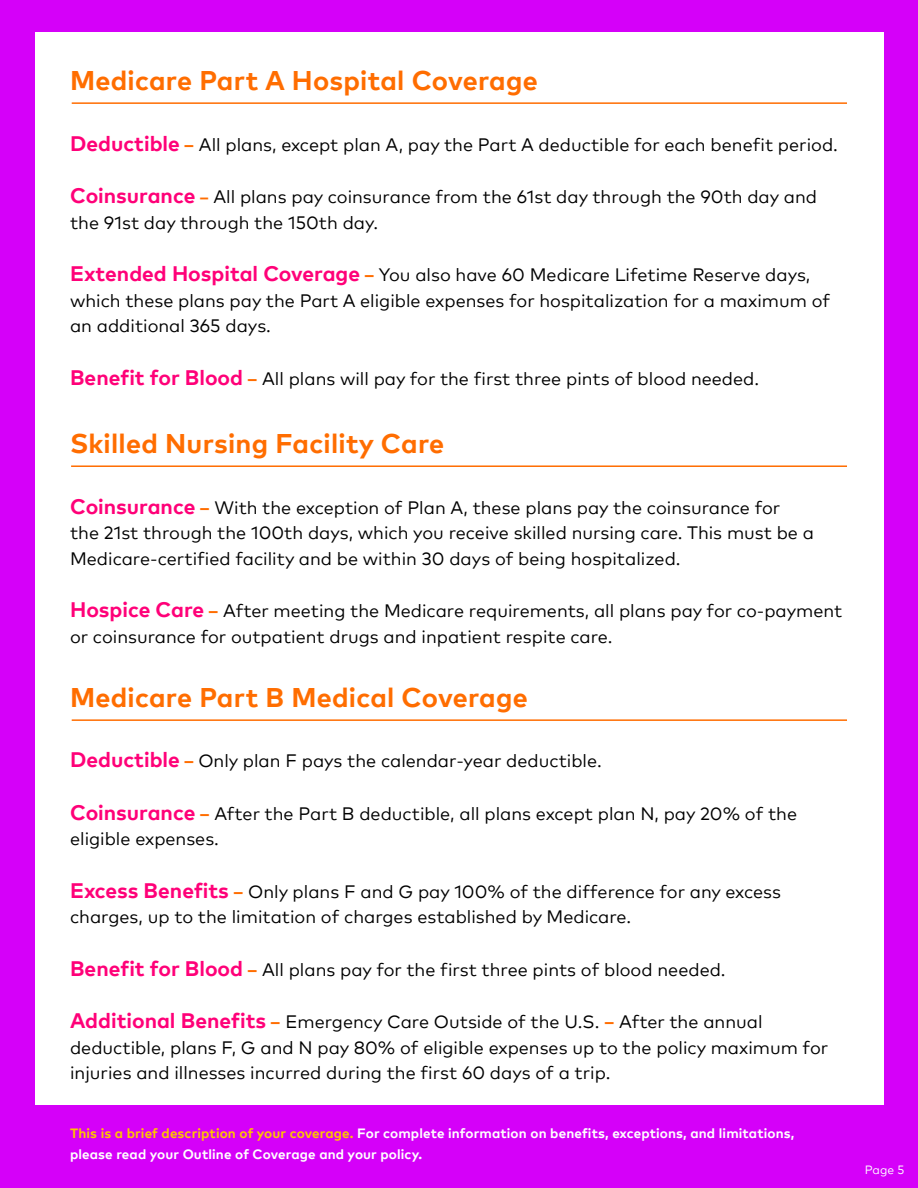
<style>
.page{position:relative;width:918px;height:1188px;background:#d500f9}
.page>*{position:absolute;margin:0;border:0;box-sizing:border-box;transform-origin:0 0}
.t1{font:700 27px "Mark Pro";letter-spacing:.01em;color:#ff6d00}
.t2{font:18px/25.5px "Mark Pro";color:#000}
.t3{font:700 13.5px/21px "Mark Pro";letter-spacing:.01em;color:#fff}
.t4{font:12px "Mark Pro";color:#fff}
.s1{font-weight:700;font-size:21px;color:#ff0078}
.s2{font-weight:700;color:#ff6d00}
.s3{font-weight:700;font-size:16.5px;color:#ff6d00}
.s4{color:#ffc400}
</style>
<div class="page">
<div style="left:35px;top:32px;width:848px;height:1072px;background:#fff"></div>
<hr style="left:72px;top:102px;width:775px;height:2px;background:#ff6d00">
<hr style="left:71px;top:465px;width:776px;height:2px;background:#ff6d00">
<hr style="left:72px;top:719px;width:775px;height:2px;background:#ff6d00">
<h1 class="t1" style="left:70px;top:60px;width:469px">Medicare Part A Hospital Coverage</h1>
<p class="t2" style="left:70px;top:130px;width:769px"><span class="s1">Deductible</span> <span class="s2">–</span> All plans, except plan A, pay the Part A deductible for each benefit period.</p>
<p class="t2" style="left:70px;top:183px;width:748px"><span class="s1">Coinsurance</span> <span class="s3">–</span> All plans pay coinsurance from the 61st day through the 90th day and the 91st day through the 150th day.</p>
<p class="t2" style="left:70px;top:261px;width:762px"><span class="s1">Extended Hospital Coverage</span> <span class="s2">–</span> You also have 60 Medicare Lifetime Reserve days, which these plans pay the Part A eligible expenses for hospitalization for a maximum of an additional 365 days.</p>
<p class="t2" style="left:70px;top:364px;width:691px"><span class="s1">Benefit for Blood</span> <span class="s2">–</span> All plans will pay for the first three pints of blood needed.</p>
<h1 class="t1" style="left:70px;top:423px;width:376px">Skilled Nursing Facility Care</h1>
<p class="t2" style="left:70px;top:493px;width:745px"><span class="s1">Coinsurance</span> <span class="s2">–</span> With the exception of Plan A, these plans pay the coinsurance for<br>the 21st through the 100th days, which you receive skilled nursing care. This must be a<br>Medicare-certified facility and be within 30 days of being hospitalized.</p>
<p class="t2" style="left:70px;top:597px;width:774px"><span class="s1">Hospice Care</span> <span class="s2">–</span> After meeting the Medicare requirements, all plans pay for co-payment or coinsurance for outpatient drugs and inpatient respite care.</p>
<h1 class="t1" style="left:70px;top:677px;width:459px">Medicare Part B Medical Coverage</h1>
<p class="t2" style="left:70px;top:747px;width:533px"><span class="s1">Deductible</span> <span class="s2">–</span> Only plan F pays the calendar-year deductible.</p>
<p class="t2" style="left:70px;top:799px;width:729px"><span class="s1">Coinsurance</span> <span class="s2">–</span> After the Part B deductible, all plans except plan N, pay 20% of the eligible expenses.</p>
<p class="t2" style="left:70px;top:877px;width:712px"><span class="s1">Excess Benefits</span> <span class="s2">–</span> Only plans F and G pay 100% of the difference for any excess charges, up to the limitation of charges established by Medicare.</p>
<p class="t2" style="left:70px;top:955px;width:657px"><span class="s1">Benefit for Blood</span> <span class="s2">–</span> All plans pay for the first three pints of blood needed.</p>
<p class="t2" style="left:70px;top:1008px;width:760px"><span class="s1">Additional Benefits</span> <span class="s2">–</span> Emergency Care Outside of the U.S. <span class="s2">–</span> After the annual deductible, plans F, G and N pay 80% of eligible expenses up to the policy maximum for injuries and illnesses incurred during the first 60 days of a trip.</p>
<p class="t3" style="left:70px;top:1121px;width:726px"><span class="s4">This is a brief description of your coverage.</span> For complete information on benefits, exceptions, and limitations, please read your Outline of Coverage and your policy.</p>
<p class="t4" style="left:865px;top:1161px;width:41px">Page 5</p>
</div>
